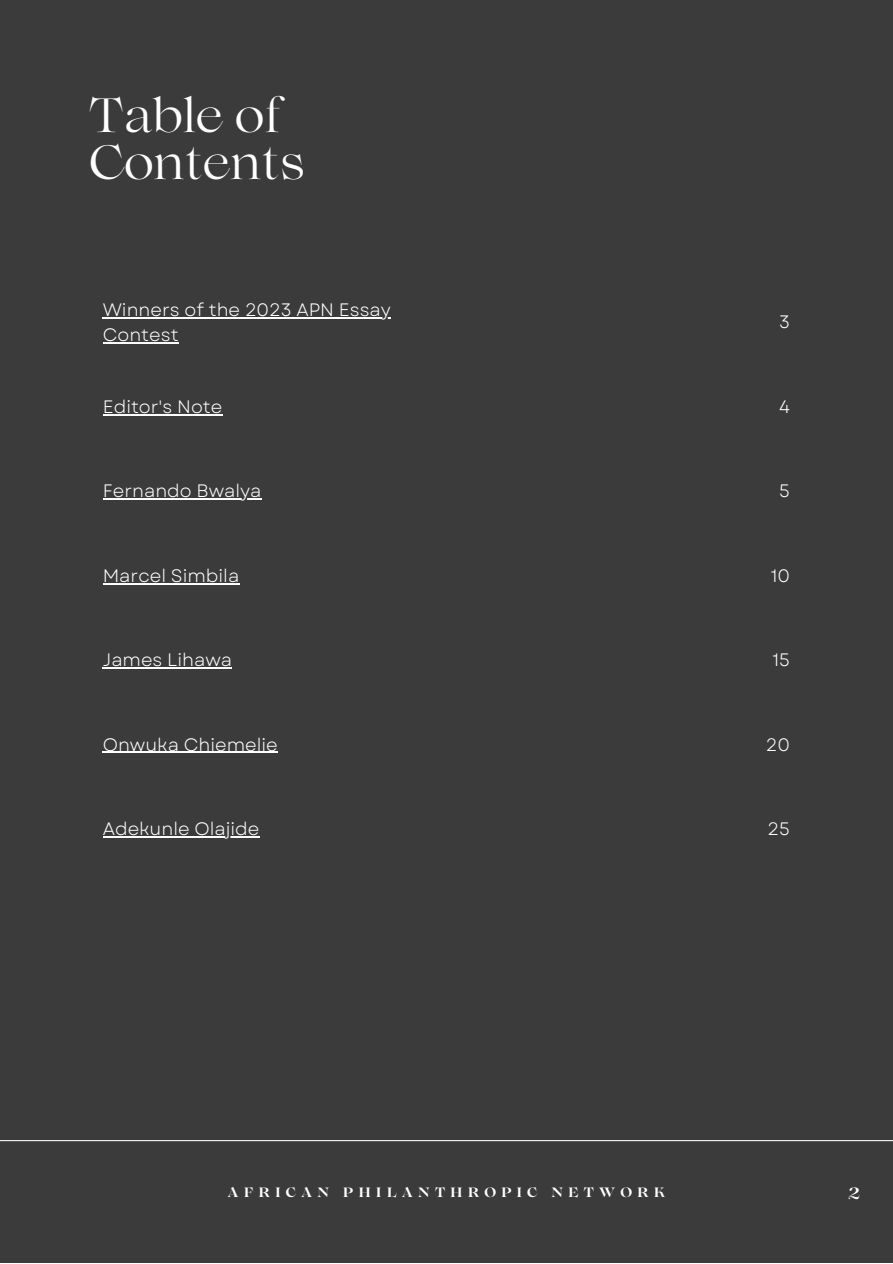
<style>
.page{position:relative;width:893px;height:1264px;background:#fff}
.page>*{position:absolute;margin:0;border:0;box-sizing:border-box;transform-origin:0 0}
.t1{font:48px/47.2px "Lovelace";color:#fff}
.t2{font:18px/24.8px "Garet";color:#fff}
.t3{font:700 16.5px "Lovelace";color:#fff}
.t4{font:700 13.5px "Lovelace";letter-spacing:.37em;color:#fff}
</style>
<div class="page">
<div style="left:0;top:0;width:892px;height:1262px;background:#3b3b3b"></div>
<hr style="left:103px;top:317px;width:288px;height:1px;background:#fff">
<hr style="left:103px;top:342px;width:75px;height:1px;background:#fff">
<hr style="left:103px;top:414px;width:119px;height:1px;background:#fff">
<hr style="left:103px;top:498px;width:158px;height:1px;background:#fff">
<hr style="left:103px;top:583px;width:136px;height:1px;background:#fff">
<hr style="left:103px;top:667px;width:129px;height:1px;background:#fff">
<hr style="left:103px;top:751px;width:175px;height:2px;background:#fff">
<hr style="left:103px;top:836px;width:156px;height:1px;background:#fff">
<hr style="left:0;top:1139px;width:892px;height:2px;background:#f8f8f8">
<p class="t1" style="left:89px;top:97px;width:217px">Table of<br>Contents</p>
<p class="t2" style="left:103px;top:297px;width:289px">Winners of the 2023 APN Essay<br>Contest</p>
<p class="t2" style="left:779px;top:310px;width:12px">3</p>
<p class="t2" style="left:103px;top:394px;width:121px">Editor's Note</p>
<p class="t2" style="left:779px;top:394px;width:12px">4</p>
<p class="t2" style="left:103px;top:479px;width:160px">Fernando Bwalya</p>
<p class="t2" style="left:779px;top:479px;width:12px">5</p>
<p class="t2" style="left:103px;top:563px;width:138px">Marcel Simbila</p>
<p class="t2" style="left:770px;top:563px;width:21px">10</p>
<p class="t2" style="left:103px;top:647px;width:131px">James Lihawa</p>
<p class="t2" style="left:772px;top:647px;width:19px">15</p>
<p class="t2" style="left:103px;top:732px;width:176px">Onwuka Chiemelie</p>
<p class="t2" style="left:765px;top:732px;width:26px">20</p>
<p class="t2" style="left:103px;top:816px;width:158px">Adekunle Olajide</p>
<p class="t2" style="left:767px;top:816px;width:24px">25</p>
<p class="t4" style="left:227px;top:1187px;width:439px">AFRICAN PHILANTHROPIC NETWORK</p>
<p class="t3" style="left:848px;top:1187px;width:13px">2</p>
</div>
